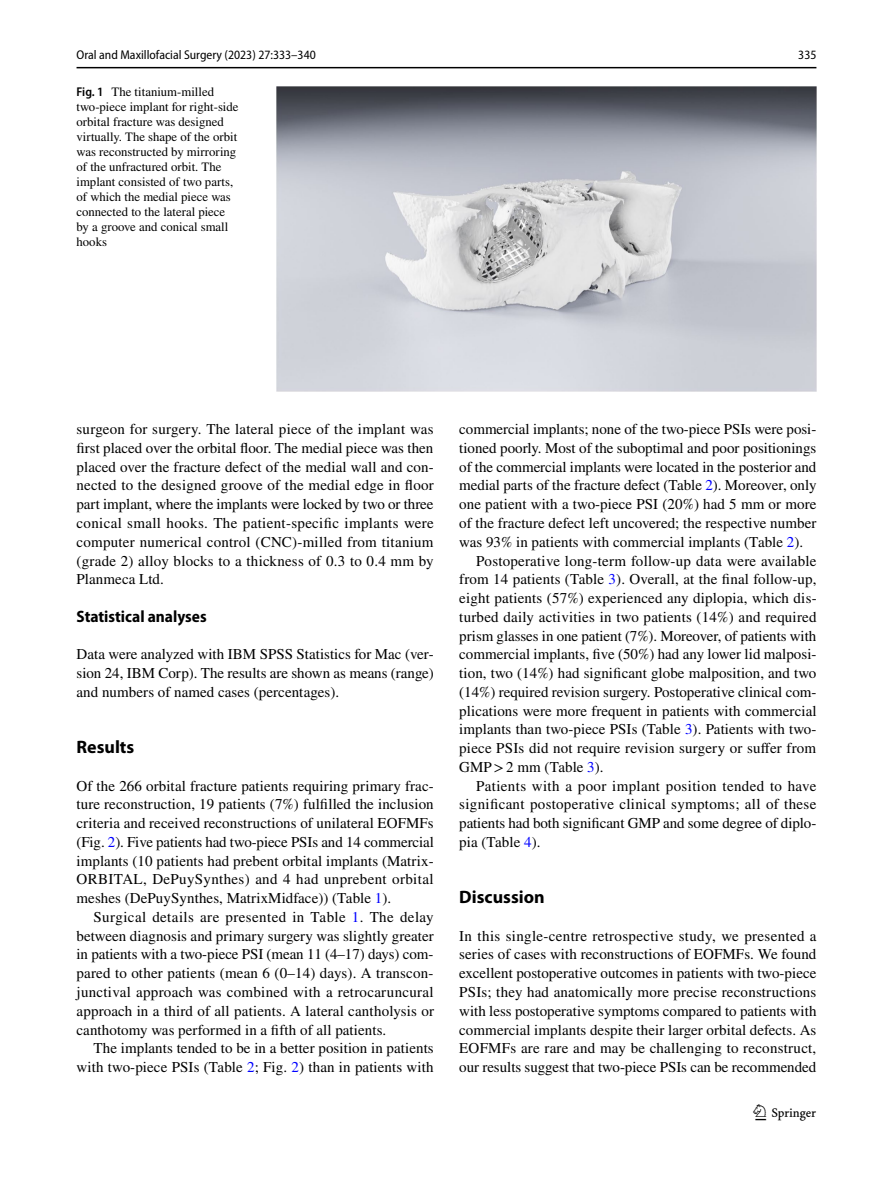
<style>
.page{position:relative;width:893px;height:1187px;background:#fff}
.page>*{position:absolute;margin:0;border:0;box-sizing:border-box;transform-origin:0 0}
.t1{font:22.5px "Springnew Regular 3";color:#000}
.t2{font:700 18px "Myriad Pro";color:#000}
.t3{font:700 semi-condensed 16.5px "Myriad Pro";color:#000}
.t4{font:15px/18.8px "STIX";letter-spacing:.005em;color:#000;text-align:justify}
.t5{font:15px "STIX";letter-spacing:.025em;color:#000}
.t6{font:12.75px/15px "STIX";color:#000}
.t7{font:semi-condensed 12.75px "Myriad Pro";color:#000}
.s1{font-family:"Myriad Pro";font-weight:600;font-stretch:semi-condensed}
.s2{color:#00f}
</style>
<div class="page">
<hr style="left:77px;top:67px;width:739px;height:1px;background:#000">
<img style="left:276px;top:87px;width:540px;height:304px">
<p class="t7" style="left:77px;top:48px;width:241px">Oral and Maxillofacial Surgery (2023) 27:333–340</p>
<p class="t7" style="left:798px;top:48px;width:20px">335</p>
<p class="t6" style="left:77px;top:85px;width:164px"><span class="s1">Fig. 1</span> The titanium-milled two-piece implant for right-side orbital fracture was designed virtually. The shape of the orbit was reconstructed by mirroring of the unfractured orbit. The implant consisted of two parts, of which the medial piece was connected to the lateral piece by a groove and conical small hooks</p>
<p class="t4" style="left:77px;top:421px;width:359px">surgeon for surgery. The lateral piece of the implant was first placed over the orbital floor. The medial piece was then placed over the fracture defect of the medial wall and con&shy;nected to the designed groove of the medial edge in floor part implant, where the implants were locked by two or three conical small hooks. The patient-specific implants were computer numerical control (CNC)-milled from titanium (grade 2) alloy blocks to a thickness of 0.3 to 0.4 mm by Planmeca Ltd.</p>
<p class="t3" style="left:77px;top:607px;width:132px">Statistical analyses</p>
<p class="t4" style="left:77px;top:646px;width:359px">Data were analyzed with IBM SPSS Statistics for Mac (ver&shy;sion 24, IBM Corp). The results are shown as means (range) and numbers of named cases (percentages).</p>
<p class="t2" style="left:77px;top:735px;width:59px">Results</p>
<p class="t4" style="left:77px;top:777px;width:359px">Of the 266 orbital fracture patients requiring primary frac&shy;ture reconstruction, 19 patients (7%) fulfilled the inclusion criteria and received reconstructions of unilateral EOFMFs (Fig. <span class="s2">2</span>). Five patients had two-piece PSIs and 14 commercial implants (10 patients had prebent orbital implants (Matrix-ORBITAL, DePuySynthes) and 4 had unprebent orbital meshes (DePuySynthes, MatrixMidface)) (Table <span class="s2">1</span>).</p>
<p class="t4" style="left:77px;top:908px;width:359px;text-indent:17px">Surgical details are presented in Table <span class="s2">1</span>. The delay between diagnosis and primary surgery was slightly greater in patients with a two-piece PSI (mean 11 (4–17) days) com&shy;pared to other patients (mean 6 (0–14) days). A transcon&shy;junctival approach was combined with a retrocaruncural approach in a third of all patients. A lateral cantholysis or canthotomy was performed in a fifth of all patients.</p>
<p class="t4" style="left:77px;top:1039px;width:359px;text-align:right">The implants tended to be in a better position in patients with two-piece PSIs (Table <span class="s2">2</span>; Fig. <span class="s2">2</span>) than in patients with</p>
<p class="t4" style="left:459px;top:421px;width:359px">commercial implants; none of the two-piece PSIs were posi-</p>
<p class="t4" style="left:459px;top:439px;width:359px">tioned poorly. Most of the suboptimal and poor positionings</p>
<p class="t4" style="left:459px;top:458px;width:359px">of the commercial implants were located in the posterior and</p>
<p class="t4" style="left:459px;top:477px;width:359px">medial parts of the fracture defect (Table <span class="s2">2</span>). Moreover, only</p>
<p class="t4" style="left:459px;top:496px;width:359px">one patient with a two-piece PSI (20%) had 5 mm or more</p>
<p class="t4" style="left:459px;top:514px;width:359px">of the fracture defect left uncovered; the respective number</p>
<p class="t4" style="left:459px;top:533px;width:346px">was 93% in patients with commercial implants (Table <span class="s2">2</span>).</p>
<p class="t4" style="left:476px;top:552px;width:342px">Postoperative long-term follow-up data were available</p>
<p class="t4" style="left:459px;top:571px;width:359px">from 14 patients (Table <span class="s2">3</span>). Overall, at the final follow-up,</p>
<p class="t4" style="left:459px;top:589px;width:359px">eight patients (57%) experienced any diplopia, which dis-</p>
<p class="t4" style="left:459px;top:608px;width:359px">turbed daily activities in two patients (14%) and required</p>
<p class="t4" style="left:459px;top:627px;width:359px">prism glasses in one patient (7%). Moreover, of patients with</p>
<p class="t4" style="left:459px;top:646px;width:359px">commercial implants, five (50%) had any lower lid malposi-</p>
<p class="t4" style="left:459px;top:664px;width:359px">tion, two (14%) had significant globe malposition, and two</p>
<p class="t4" style="left:459px;top:683px;width:359px">(14%) required revision surgery. Postoperative clinical com-</p>
<p class="t4" style="left:459px;top:702px;width:359px">plications were more frequent in patients with commercial</p>
<p class="t4" style="left:459px;top:721px;width:359px">implants than two-piece PSIs (Table <span class="s2">3</span>). Patients with two-</p>
<p class="t4" style="left:459px;top:739px;width:358px">piece PSIs did not require revision surgery or suffer from</p>
<p class="t4" style="left:459px;top:758px;width:146px">GMP&gt;2 mm (Table <span class="s2">3</span>).</p>
<p class="t5" style="left:476px;top:775px;width:342px">Patients with a poor implant position tended to have</p>
<p class="t4" style="left:459px;top:796px;width:359px">significant postoperative clinical symptoms; all of these</p>
<p class="t4" style="left:459px;top:814px;width:359px">patients had both significant GMP and some degree of diplo-</p>
<p class="t4" style="left:459px;top:833px;width:83px">pia (Table <span class="s2">4</span>).</p>
<p class="t2" style="left:459px;top:885px;width:87px">Discussion</p>
<p class="t4" style="left:459px;top:927px;width:359px">In this single-centre retrospective study, we presented a series of cases with reconstructions of EOFMFs. We found excellent postoperative outcomes in patients with two-piece PSIs; they had anatomically more precise reconstructions with less postoperative symptoms compared to patients with commercial implants despite their larger orbital defects. As EOFMFs are rare and may be challenging to reconstruct, our results suggest that two-piece PSIs can be recommended</p>
<h1 class="t1" style="left:755px;top:1104px;width:62px">1 3</h1>
</div>
